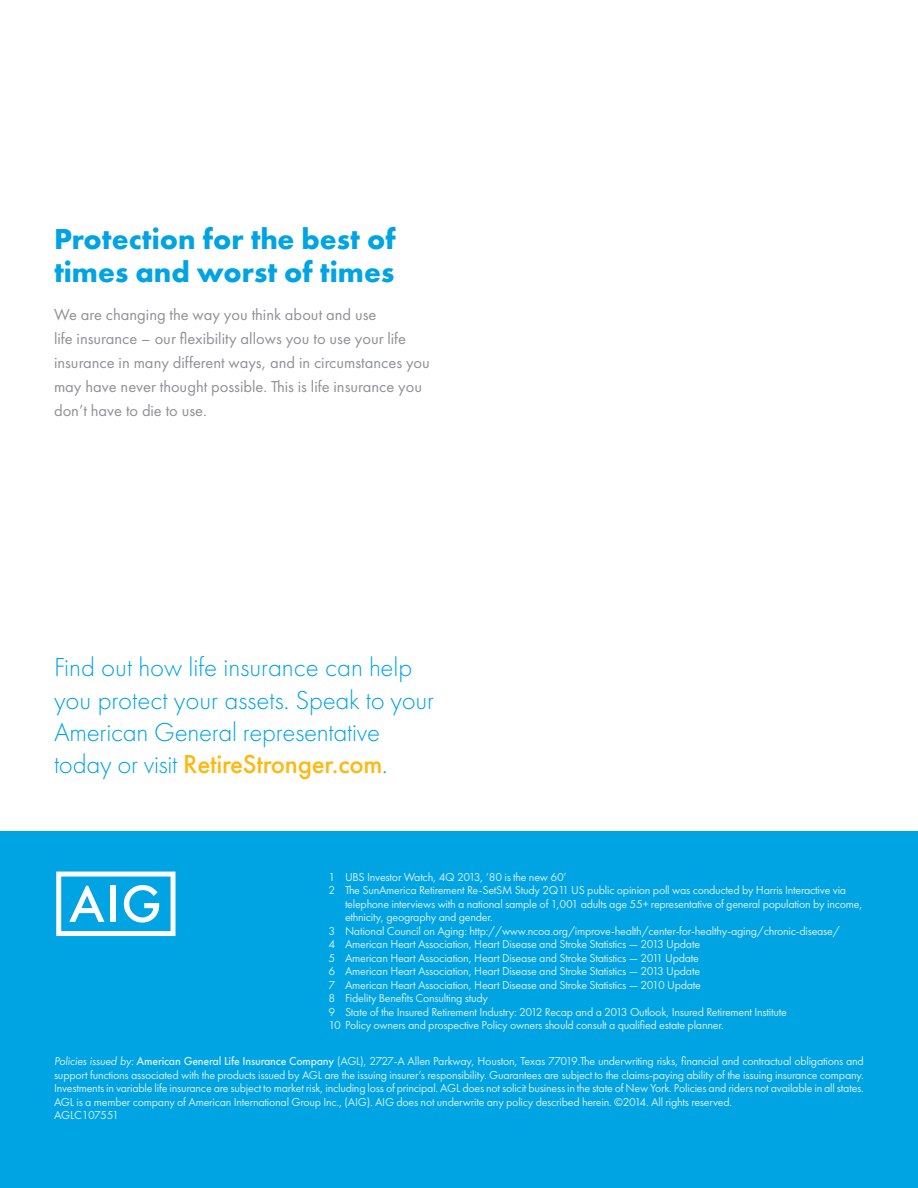
<style>
.page{position:relative;width:918px;height:1188px;background:#fff}
.page>*{position:absolute;margin:0;border:0;box-sizing:border-box;transform-origin:0 0}
.t1{font:700 30px/33px "Futura PT";color:#00a4e3}
.t2{font:300 27px/32.4px "Futura PT";letter-spacing:-.01em;color:#00a4e3}
.t3{font:16.5px/24px "Futura PT";color:#8f9194}
.t4{font:12px/13.5px "Futura PT";letter-spacing:-.02em;color:#d3eef5}
.s1{font-weight:500;color:#fdb913}
.s2{font-style:italic}
.s3{font-weight:500}
</style>
<div class="page">
<div style="left:0;top:832px;width:918px;height:356px;background:#00a4e3"></div>
<svg style="left:56px;top:872px;width:120px;height:64px"></svg>
<div style="left:110px;top:886px;width:6px;height:36px;background:#fff"></div>
<h1 class="t1" style="left:54px;top:222px;width:343px">Protection for the best of times and worst of times</h1>
<p class="t3" style="left:54px;top:302px;width:377px">We are changing the way you think about and use<br>life insurance – our flexibility allows you to use your life insurance in many different ways, and in circumstances you may have never thought possible. This is life insurance you don’t have to die to use.</p>
<h2 class="t2" style="left:54px;top:651px;width:382px">Find out how life insurance can help you protect your assets. Speak to your American General representative today or visit <span class="s1">RetireStronger.com</span>.</h2>
<p class="t4" style="left:328px;top:870px;width:240px">1 UBS Investor Watch, 4Q 2013, ‘80 is the new 60’</p>
<p class="t4" style="left:328px;top:883px;width:519px">2 The SunAmerica Retirement Re-SetSM Study 2Q11 US public opinion poll was conducted by Harris Interactive via</p>
<p class="t4" style="left:345px;top:897px;width:519px">telephone interviews with a national sample of 1,001 adults age 55+ representative of general population by income,</p>
<p class="t4" style="left:345px;top:910px;width:149px">ethnicity, geography and gender.</p>
<p class="t4" style="left:328px;top:924px;width:513px">3 National Council on Aging: http://www.ncoa.org/improve-health/center-for-healthy-aging/chronic-disease/</p>
<p class="t4" style="left:328px;top:937px;width:373px">4 American Heart Association, Heart Disease and Stroke Statistics — 2013 Update</p>
<p class="t4" style="left:328px;top:951px;width:372px">5 American Heart Association, Heart Disease and Stroke Statistics — 2011 Update</p>
<p class="t4" style="left:328px;top:964px;width:373px">6 American Heart Association, Heart Disease and Stroke Statistics — 2013 Update</p>
<p class="t4" style="left:328px;top:978px;width:374px">7 American Heart Association, Heart Disease and Stroke Statistics — 2010 Update</p>
<p class="t4" style="left:328px;top:991px;width:161px">8 Fidelity Benefits Consulting study</p>
<p class="t4" style="left:328px;top:1005px;width:460px">9 State of the Insured Retirement Industry: 2012 Recap and a 2013 Outlook, Insured Retirement Institute</p>
<p class="t4" style="left:328px;top:1018px;width:397px">10 Policy owners and prospective Policy owners should consult a qualified estate planner.</p>
<p class="t4" style="left:54px;top:1055px;width:811px"><span class="s2">Policies issued by:</span> <span class="s3">American General Life Insurance Company</span> (AGL), 2727-A Allen Parkway, Houston, Texas 77019.The underwriting risks, financial and contractual obligations and support functions associated with the products issued by AGL are the issuing insurer’s responsibility. Guarantees are subject to the claims-paying ability of the issuing insurance company.<br>Investments in variable life insurance are subject to market risk, including loss of principal. AGL does not solicit business in the state of New York. Policies and riders not available in all states.<br>AGL is a member company of American International Group Inc., (AIG). AIG does not underwrite any policy described herein. ©2014. All rights reserved.<br>AGLC107551</p>
</div>
